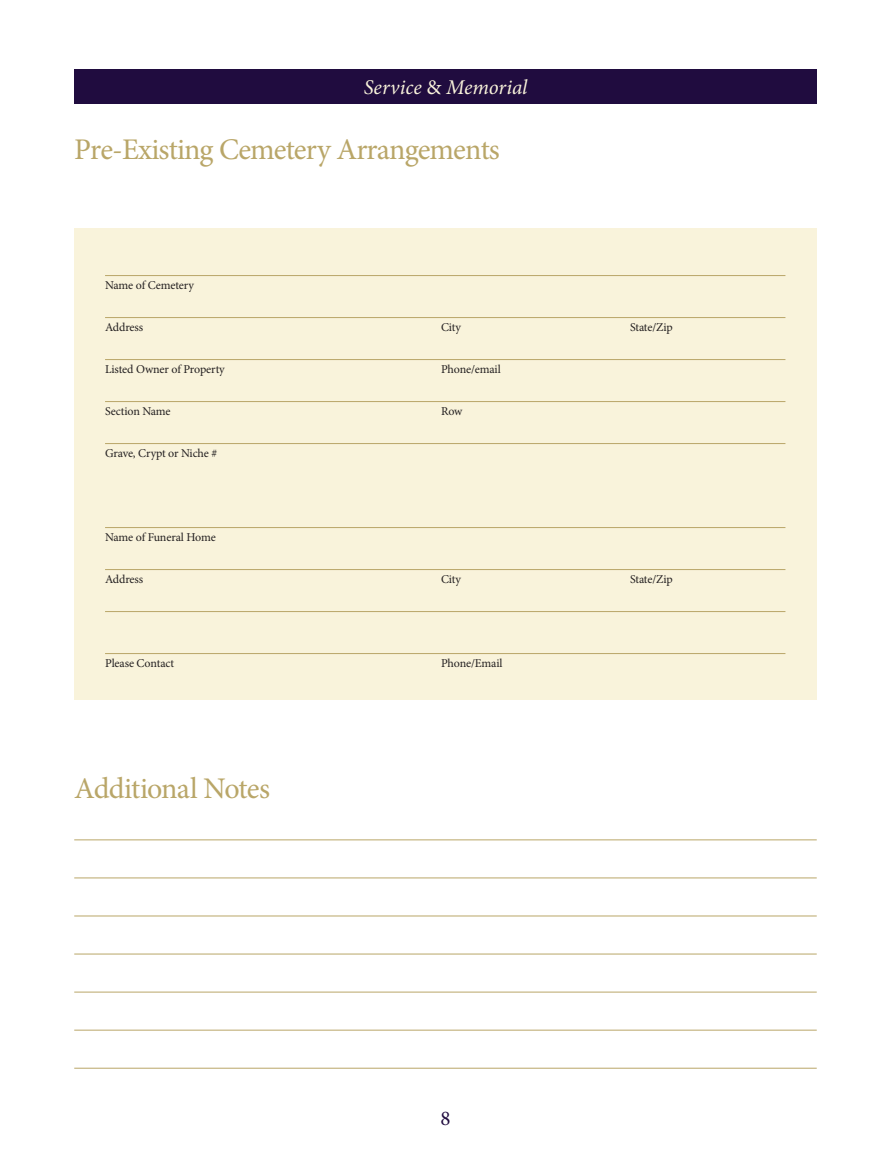
<style>
.page{position:relative;width:891px;height:1161px;background:#fff}
.page>*{position:absolute;margin:0;border:0;box-sizing:border-box;transform-origin:0 0}
.t1{font:30px "Minion Pro";letter-spacing:-.03em;color:#b9a668}
.t2{font:italic 21px "Minion Pro";letter-spacing:-.005em;color:#f9f3db}
.t3{font:21px "Minion Pro";color:#200c3f}
.t4{font:12px "Minion Pro";letter-spacing:-.015em;color:#231f20}
.s1{font-style:normal}
</style>
<div class="page">
<svg style="left:74px;top:839px;width:743px;height:229px"></svg>
<div style="left:74px;top:228px;width:743px;height:472px;background:#f9f3db"></div>
<div style="left:74px;top:69px;width:743px;height:35px;background:#200c3f"></div>
<hr style="left:105px;top:275px;width:680px;height:1px;background:#b9a668">
<hr style="left:105px;top:317px;width:680px;height:1px;background:#b9a668">
<hr style="left:105px;top:359px;width:680px;height:1px;background:#b9a668">
<hr style="left:105px;top:401px;width:680px;height:1px;background:#b9a668">
<hr style="left:105px;top:443px;width:680px;height:1px;background:#b9a668">
<hr style="left:105px;top:527px;width:680px;height:1px;background:#b9a668">
<hr style="left:105px;top:569px;width:680px;height:1px;background:#b9a668">
<hr style="left:105px;top:611px;width:680px;height:1px;background:#b9a668">
<hr style="left:105px;top:653px;width:680px;height:1px;background:#b9a668">
<hr style="left:74px;top:840px;width:743px;height:1px;background:#b9a668">
<hr style="left:74px;top:878px;width:743px;height:1px;background:#b9a668">
<hr style="left:74px;top:916px;width:743px;height:1px;background:#b9a668">
<hr style="left:74px;top:954px;width:743px;height:1px;background:#b9a668">
<hr style="left:74px;top:992px;width:743px;height:1px;background:#b9a668">
<hr style="left:74px;top:1030px;width:743px;height:1px;background:#b9a668">
<hr style="left:74px;top:1068px;width:743px;height:1px;background:#b9a668">
<h2 class="t2" style="left:364px;top:73px;width:165px">Service <span class="s1">&amp;</span> Memorial</h2>
<h1 class="t1" style="left:74px;top:129px;width:427px">Pre-Existing Cemetery Arrangements</h1>
<p class="t4" style="left:105px;top:278px;width:90px">Name of Cemetery</p>
<p class="t4" style="left:105px;top:320px;width:40px">Address</p>
<p class="t4" style="left:441px;top:320px;width:21px">City</p>
<p class="t4" style="left:630px;top:320px;width:44px">State/Zip</p>
<p class="t4" style="left:105px;top:362px;width:121px">Listed Owner of Property</p>
<p class="t4" style="left:441px;top:362px;width:61px">Phone/email</p>
<p class="t4" style="left:105px;top:404px;width:67px">Section Name</p>
<p class="t4" style="left:441px;top:404px;width:23px">Row</p>
<p class="t4" style="left:105px;top:446px;width:114px">Grave, Crypt or Niche #</p>
<p class="t4" style="left:105px;top:530px;width:112px">Name of Funeral Home</p>
<p class="t4" style="left:105px;top:572px;width:40px">Address</p>
<p class="t4" style="left:441px;top:572px;width:21px">City</p>
<p class="t4" style="left:630px;top:572px;width:44px">State/Zip</p>
<p class="t4" style="left:105px;top:656px;width:71px">Please Contact</p>
<p class="t4" style="left:441px;top:656px;width:63px">Phone/Email</p>
<h1 class="t1" style="left:74px;top:768px;width:197px">Additional Notes</h1>
<h2 class="t3" style="left:440px;top:1104px;width:12px">8</h2>
</div>
